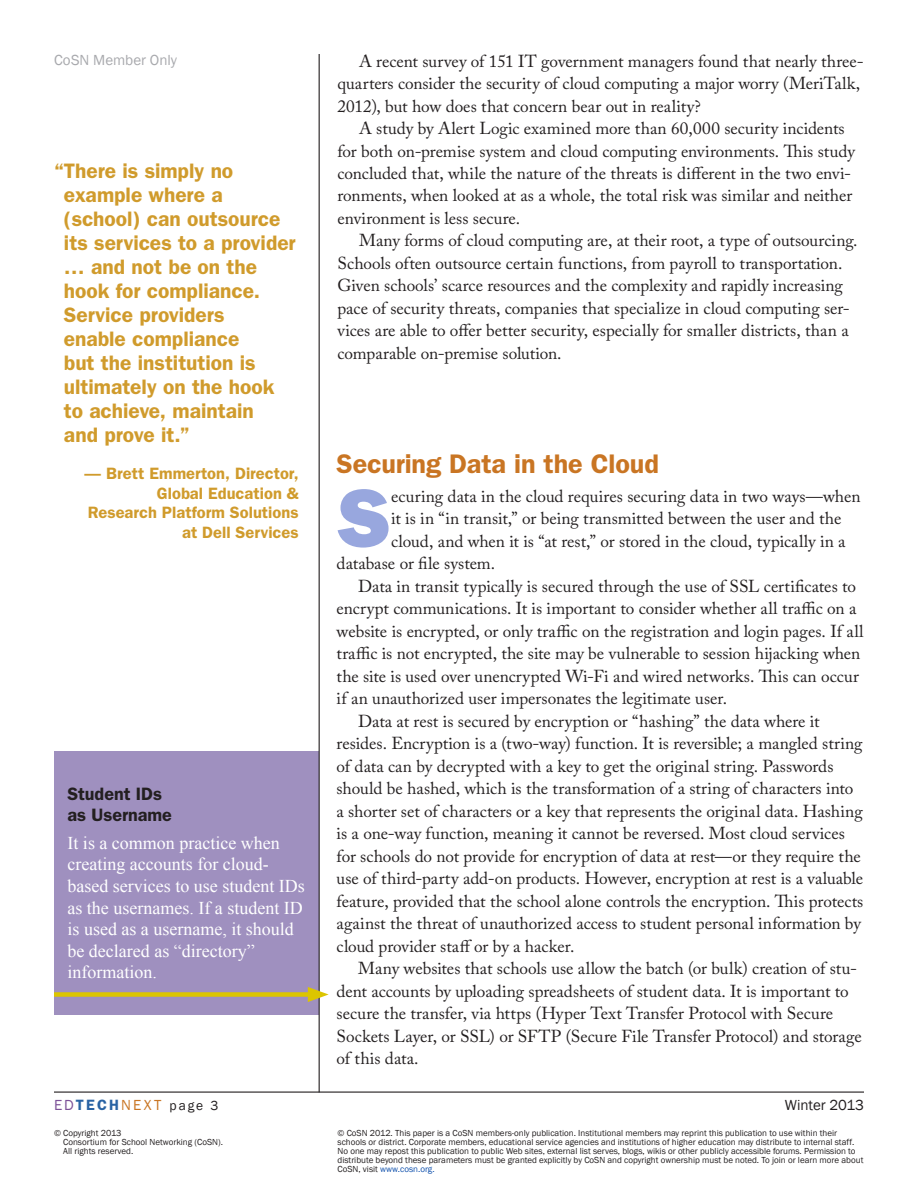
<style>
.page{position:relative;width:918px;height:1188px;background:#fff}
.page>*{position:absolute;margin:0;border:0;box-sizing:border-box;transform-origin:0 0}
.t1{font:800 82.8px "Franklin Gothic";color:#98a7de}
.t2{font:600 27px "Franklin Gothic";letter-spacing:-.005em;color:#c97523}
.t3{font:600 21px/24px "Franklin Gothic";letter-spacing:-.005em;color:#d09b2c}
.t4{font:18px/21.6px "Times New Roman";color:#fff}
.t5{font:600 18px/21px "Franklin Gothic";color:#231f20}
.t6{font:17.25px/22.5px "Adobe Caslon Pro";color:#231f20}
.t7{font:600 16.5px/19.5px "Franklin Gothic";color:#d09b2c;text-align:right}
.t8{font:15px "Franklin Gothic";letter-spacing:.005em;color:#a8a9ad}
.t9{font:15px "Franklin Gothic";color:#231f20}
.t10{font:13.5px "Franklin Gothic";color:#231f20}
.t11{font:9px/9px "Franklin Gothic";color:#231f20}
.s1{font-size:15px;color:#7d5298}
.s2{font-weight:600;font-size:15px;color:#2963a4}
.s3{font-size:15px;color:#c97523}
.s4{color:#0f50ac}
</style>
<div class="page">
<hr style="left:54px;top:1092px;width:810px;height:1px;background:#231f20">
<div style="left:54px;top:752px;width:265px;height:264px;background:#9f90bf"></div>
<hr style="left:319px;top:54px;width:1px;height:1038px;background:#231f20">
<div style="left:54px;top:992px;width:262px;height:5px;background:#dcc500"></div>
<svg style="left:308px;top:987px;width:21px;height:15px"></svg>
<p class="t8" style="left:54px;top:50px;width:125px">CoSN Member Only</p>
<p class="t3" style="left:64px;top:159px;width:233px;text-indent:-10px">“There is simply no example where a (school) can outsource its services to a provider … and not be on the hook for compliance.<br>Service providers<br>enable compliance<br>but the institution is ultimately on the hook to achieve, maintain<br>and prove it.”</p>
<p class="t7" style="left:85px;top:464px;width:216px">— Brett Emmerton, Director,<br>Global Education &amp;<br>Research Platform Solutions at Dell Services</p>
<p class="t5" style="left:68px;top:783px;width:106px">Student IDs as Username</p>
<p class="t4" style="left:68px;top:832px;width:239px">It is a common practice when creating accounts for cloud&shy;based services to use student IDs as the usernames. If a student ID is used as a username, it should be declared as “directory” information.</p>
<p class="t6" style="left:337px;top:49px;width:528px;text-indent:22px">A recent survey of 151 IT government managers found that nearly three&shy;quarters consider the security of cloud computing a major worry (MeriTalk,<br>2012), but how does that concern bear out in reality?</p>
<p class="t6" style="left:337px;top:117px;width:519px;text-indent:22px">A study by Alert Logic examined more than 60,000 security incidents for both on-premise system and cloud computing environments. This study concluded that, while the nature of the threats is different in the two envi&shy;ronments, when looked at as a whole, the total risk was similar and neither environment is less secure.</p>
<p class="t6" style="left:337px;top:229px;width:522px;text-indent:22px">Many forms of cloud computing are, at their root, a type of outsourcing.<br>Schools often outsource certain functions, from payroll to transportation.<br>Given schools’ scarce resources and the complexity and rapidly increasing pace of security threats, companies that specialize in cloud computing ser&shy;vices are able to offer better security, especially for smaller districts, than a comparable on-premise solution.</p>
<h2 class="t2" style="left:337px;top:447px;width:324px">Securing Data in the Cloud</h2>
<h1 class="t1" style="left:337px;top:470px;width:56px">S</h1>
<p class="t6" style="left:391px;top:485px;width:471px">ecuring data in the cloud requires securing data in two ways—when</p>
<p class="t6" style="left:391px;top:507px;width:452px">it is in “in transit,” or being transmitted between the user and the</p>
<p class="t6" style="left:391px;top:530px;width:456px">cloud, and when it is “at rest,” or stored in the cloud, typically in a</p>
<p class="t6" style="left:337px;top:552px;width:160px">database or file system.</p>
<p class="t6" style="left:358px;top:575px;width:499px">Data in transit typically is secured through the use of SSL certificates to</p>
<p class="t6" style="left:337px;top:597px;width:521px">encrypt communications. It is important to consider whether all traffic on a</p>
<p class="t6" style="left:337px;top:620px;width:529px">website is encrypted, or only traffic on the registration and login pages. If all</p>
<p class="t6" style="left:337px;top:642px;width:525px">traffic is not encrypted, the site may be vulnerable to session hijacking when</p>
<p class="t6" style="left:337px;top:665px;width:524px">the site is used over unencrypted Wi-Fi and wired networks. This can occur</p>
<p class="t6" style="left:337px;top:687px;width:392px">if an unauthorized user impersonates the legitimate user.</p>
<p class="t6" style="left:358px;top:709px;width:463px">Data at rest is secured by encryption or “hashing” the data where it</p>
<p class="t6" style="left:337px;top:732px;width:527px">resides. Encryption is a (two-way) function. It is reversible; a mangled string</p>
<p class="t6" style="left:337px;top:754px;width:498px">of data can by decrypted with a key to get the original string. Passwords</p>
<p class="t6" style="left:337px;top:777px;width:518px">should be hashed, which is the transformation of a string of characters into</p>
<p class="t6" style="left:337px;top:799px;width:528px">a shorter set of characters or a key that represents the original data. Hashing</p>
<p class="t6" style="left:337px;top:822px;width:510px">is a one-way function, meaning it cannot be reversed. Most cloud services</p>
<p class="t6" style="left:337px;top:844px;width:526px">for schools do not provide for encryption of data at rest—or they require the</p>
<p class="t6" style="left:337px;top:867px;width:528px">use of third-party add-on products. However, encryption at rest is a valuable</p>
<p class="t6" style="left:337px;top:889px;width:528px">feature, provided that the school alone controls the encryption. This protects</p>
<p class="t6" style="left:337px;top:912px;width:526px">against the threat of unauthorized access to student personal information by</p>
<p class="t6" style="left:337px;top:934px;width:239px">cloud provider staff or by a hacker.</p>
<p class="t6" style="left:358px;top:957px;width:500px">Many websites that schools use allow the batch (or bulk) creation of stu-</p>
<p class="t6" style="left:337px;top:979px;width:514px">dent accounts by uploading spreadsheets of student data. It is important to</p>
<p class="t6" style="left:337px;top:1002px;width:498px">secure the transfer, via https (Hyper Text Transfer Protocol with Secure</p>
<p class="t6" style="left:337px;top:1024px;width:527px">Sockets Layer, or SSL) or SFTP (Secure File Transfer Protocol) and storage</p>
<p class="t6" style="left:337px;top:1047px;width:83px">of this data.</p>
<p class="t10" style="left:54px;top:1097px;width:166px"><span class="s1">ED</span><span class="s2">TECH</span><span class="s3">NEXT</span> page 3</p>
<p class="t9" style="left:785px;top:1096px;width:81px">Winter 2013</p>
<p class="t11" style="left:63px;top:1128px;width:161px;text-indent:-9px">© Copyright 2013<br>Consortium for School Networking (CoSN).<br>All rights reserved.</p>
<p class="t11" style="left:338px;top:1128px;width:527px">© CoSN 2012. This paper is a CoSN members-only publication. Institutional members may reprint this publication to use within their schools or district. Corporate members, educational service agencies and institutions of higher education may distribute to internal staff.<br>No one may repost this publication to public Web sites, external list serves, blogs, wikis or other publicly accessible forums. Permission to distribute beyond these parameters must be granted explicitly by CoSN and copyright ownership must be noted. To join or learn more about CoSN, visit <span class="s4">www.cosn.org.</span></p>
</div>
